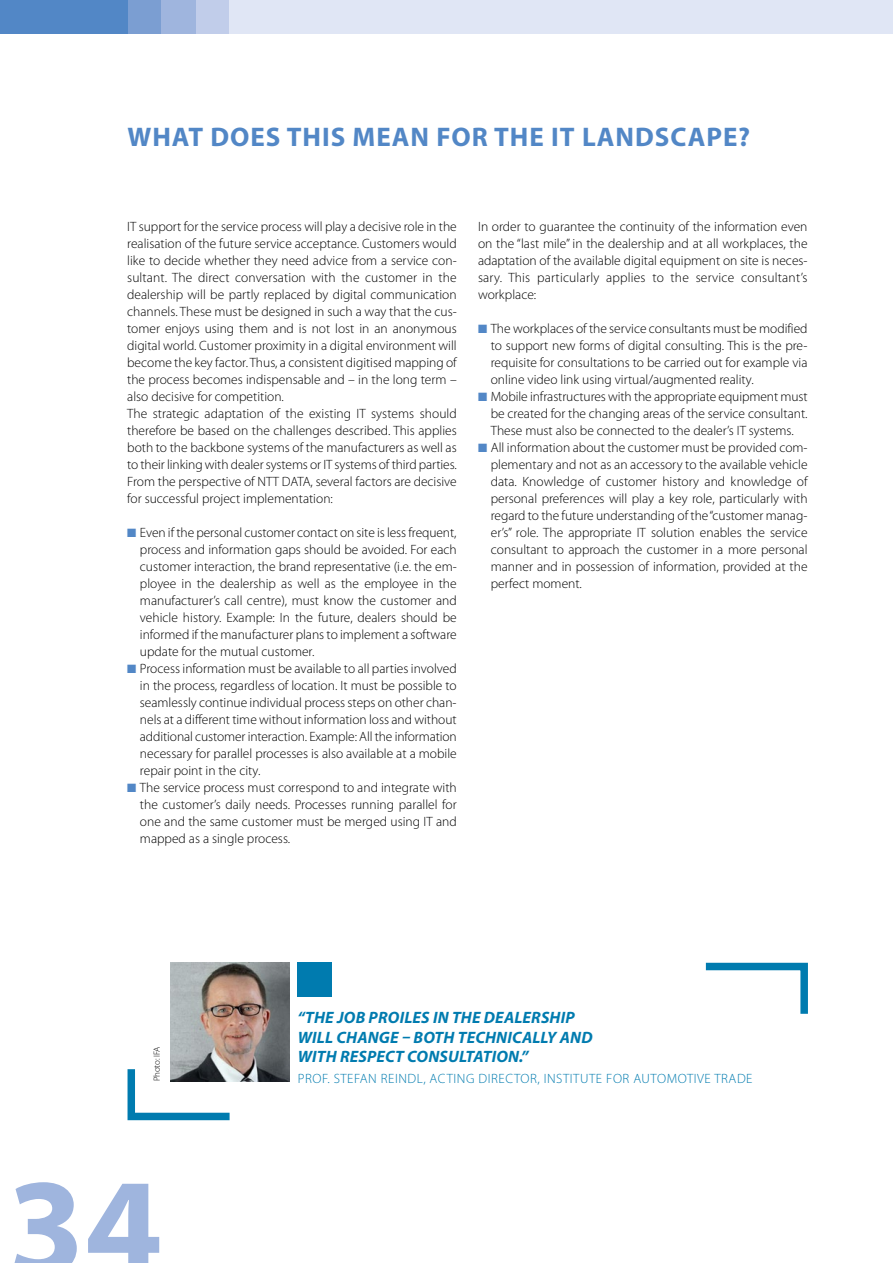
<style>
.page{position:relative;width:893px;height:1263px;background:#fff}
.page>*{position:absolute;margin:0;border:0;box-sizing:border-box;transform-origin:0 0}
.t1{font:700 139.5px "Myriad Pro";color:#9fb5de}
.t2{font:700 27px "Myriad Pro";letter-spacing:.035em;color:#5287c6}
.t3{font:italic 700 16.5px/19.5px "Myriad Pro";letter-spacing:.01em;color:#007baf}
.t4{font:300 13.5px/17px "Myriad Pro";color:#000;text-align:justify}
.t5{font:300 13.5px "Myriad Pro";letter-spacing:.04em;color:#007baf}
.t6{font:300 9px "Myriad Pro";letter-spacing:-.015em;color:#000}
.s1{color:#5287c6}
</style>
<div class="page">
<div style="left:128px;top:0;width:34px;height:34px;background:#7b9ed2"></div>
<div style="left:0;top:0;width:128px;height:34px;background:#5287c6"></div>
<div style="left:196px;top:0;width:34px;height:34px;background:#c1cdea"></div>
<div style="left:162px;top:0;width:34px;height:34px;background:#9fb5de"></div>
<div style="left:230px;top:0;width:663px;height:34px;background:#e0e6f5"></div>
<div style="left:298px;top:963px;width:34px;height:34px;background:#007baf"></div>
<img style="left:170px;top:963px;width:119px;height:119px">
<svg style="left:127px;top:1062px;width:110px;height:59px"></svg>
<svg style="left:705px;top:962px;width:103px;height:52px"></svg>
<h2 class="t2" style="left:127px;top:119px;width:624px">WHAT DOES THIS MEAN FOR THE IT LANDSCAPE?</h2>
<p class="t4" style="left:127px;top:218px;width:331px;text-align:left">IT support for the service process will play a decisive role in the realisation of the future service acceptance. Customers would like to decide whether they need advice from a service con&shy;sultant. The direct conversation with the customer in the dealership will be partly replaced by digital communication channels. These must be designed in such a way that the cus&shy;tomer enjoys using them and is not lost in an anonymous digital world. Customer proximity in a digital environment will become the key factor. Thus, a consistent digitised mapping of the process becomes indispensable and – in the long term – also decisive for competition.<br>The strategic adaptation of the existing IT systems should therefore be based on the challenges described. This applies both to the backbone systems of the manufacturers as well as to their linking with dealer systems or IT systems of third parties.<br>From the perspective of NTT DATA, several factors are decisive for successful project implementation:</p>
<p class="t4" style="left:140px;top:524px;width:318px;text-indent:-13px"><span class="s1">■</span> Even if the personal customer contact on site is less frequent, process and information gaps should be avoided. For each customer interaction, the brand representative (i.e. the em&shy;ployee in the dealership as well as the employee in the manufacturer’s call centre), must know the customer and vehicle history. Example: In the future, dealers should be informed if the manufacturer plans to implement a software update for the mutual customer.</p>
<p class="t4" style="left:140px;top:660px;width:318px;text-indent:-13px"><span class="s1">■</span> Process information must be available to all parties involved in the process, regardless of location. It must be possible to seamlessly continue individual process steps on other chan&shy;nels at a different time without information loss and without additional customer interaction. Example: All the information necessary for parallel processes is also available at a mobile repair point in the city.</p>
<p class="t4" style="left:140px;top:779px;width:318px;text-indent:-13px"><span class="s1">■</span> The service process must correspond to and integrate with the customer’s daily needs. Processes running parallel for one and the same customer must be merged using IT and mapped as a single process.</p>
<p class="t4" style="left:478px;top:218px;width:331px">In order to guarantee the continuity of the information even on the “last mile” in the dealership and at all workplaces, the adaptation of the available digital equipment on site is neces&shy;sary. This particularly applies to the service consultant’s workplace:</p>
<p class="t4" style="left:491px;top:320px;width:318px;text-indent:-13px"><span class="s1">■</span> The workplaces of the service consultants must be modified to support new forms of digital consulting. This is the pre&shy;requisite for consultations to be carried out for example via online video link using virtual/augmented reality.</p>
<p class="t4" style="left:491px;top:388px;width:318px;text-indent:-13px"><span class="s1">■</span> Mobile infrastructures with the appropriate equipment must be created for the changing areas of the service consultant.<br>These must also be connected to the dealer’s IT systems.</p>
<p class="t4" style="left:491px;top:439px;width:318px;text-indent:-13px"><span class="s1">■</span> All information about the customer must be provided com&shy;plementary and not as an accessory to the available vehicle data. Knowledge of customer history and knowledge of personal preferences will play a key role, particularly with regard to the future understanding of the “customer manag&shy;er’s” role. The appropriate IT solution enables the service consultant to approach the customer in a more personal manner and in possession of information, provided at the perfect moment.</p>
<p class="t6" style="left:152px;top:1081px;width:36px;rotate:-90deg">Photo: IFA</p>
<h1 class="t1" style="left:7px;top:1136px;width:156px">34</h1>
<p class="t3" style="left:298px;top:1007px;width:297px">“THE JOB PROILES IN THE DEALERSHIP<br>WILL CHANGE – BOTH TECHNICALLY AND<br>WITH RESPECT CONSULTATION.”</p>
<p class="t5" style="left:298px;top:1071px;width:456px">PROF. STEFAN REINDL, ACTING DIRECTOR, INSTITUTE FOR AUTOMOTIVE TRADE</p>
</div>
